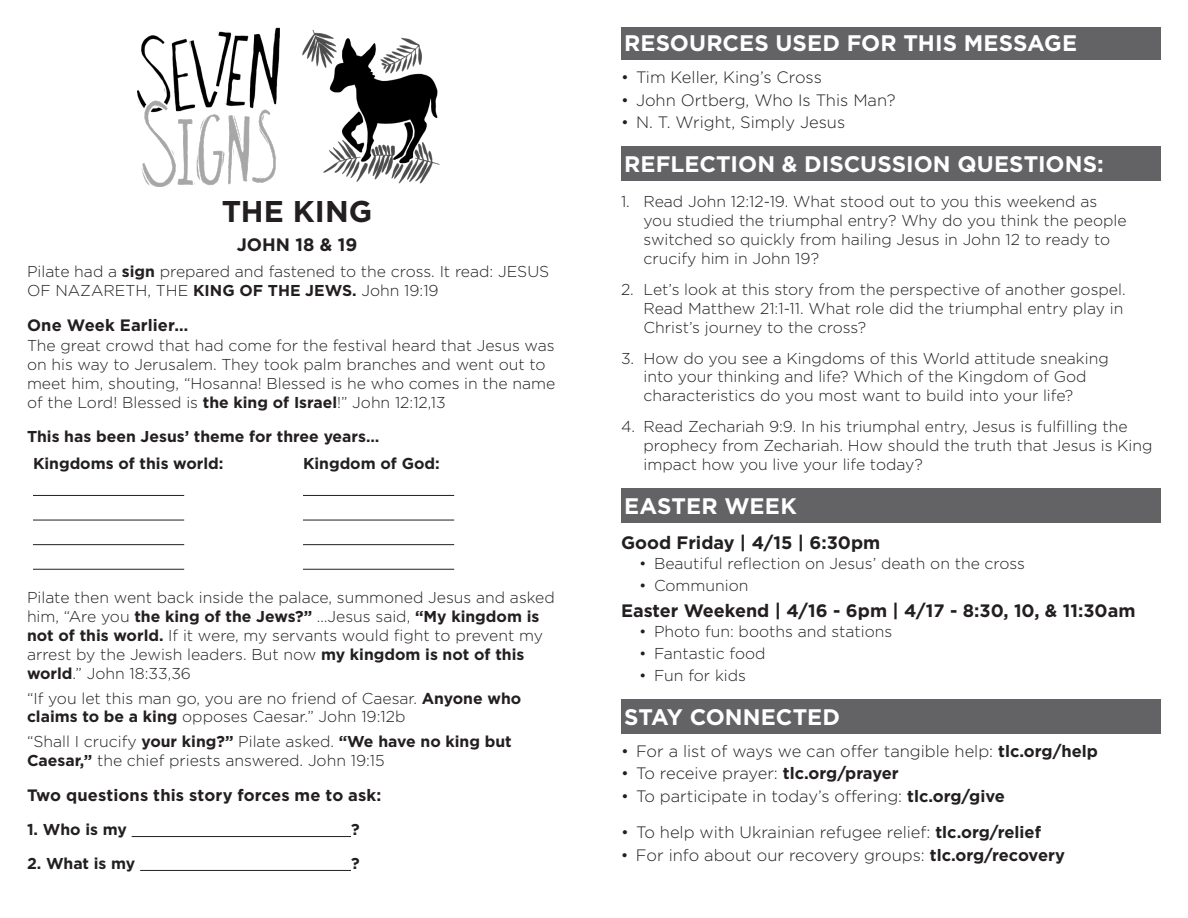
<style>
.page{position:relative;width:1188px;height:918px;background:#fff}
.page>*{position:absolute;margin:0;border:0;box-sizing:border-box;transform-origin:0 0}
.Sermon_Title{font:700 30px "Gotham";color:#231f20}
.SECTION_HEADER{font:700 22.5px "Gotham";color:#fff}
.Paragraph_Style_1{font:700 18px "Gotham";color:#231f20}
.Text{font:700 18px "Gotham";color:#231f20}
.t1{font:300 16.5px "Gotham";color:#231f20}
.Header_1{font:700 16.5px "Gotham";letter-spacing:.005em;color:#231f20}
.Text-2{font:300 15.75px/18.9px "Gotham";color:#231f20}
.Header_-_Fill_In{font:700 15.75px "Gotham";color:#231f20}
.s1{font-weight:700}
</style>
<div class="page">
<hr style="left:132px;top:836px;width:219px;height:1px;background:#231f20">
<hr style="left:140px;top:870px;width:211px;height:1px;background:#231f20">
<hr style="left:33px;top:495px;width:151px;height:1px;background:#231f20">
<hr style="left:303px;top:495px;width:151px;height:1px;background:#231f20">
<hr style="left:33px;top:520px;width:151px;height:1px;background:#231f20">
<hr style="left:303px;top:520px;width:151px;height:1px;background:#231f20">
<hr style="left:33px;top:544px;width:151px;height:1px;background:#231f20">
<hr style="left:303px;top:544px;width:151px;height:1px;background:#231f20">
<hr style="left:33px;top:569px;width:151px;height:1px;background:#231f20">
<hr style="left:303px;top:569px;width:151px;height:1px;background:#231f20">
<div style="left:621px;top:27px;width:540px;height:33px;background:#636366"></div>
<div style="left:621px;top:146px;width:540px;height:35px;background:#636366"></div>
<div style="left:621px;top:488px;width:540px;height:35px;background:#636366"></div>
<div style="left:621px;top:699px;width:540px;height:35px;background:#636366"></div>
<img style="left:137px;top:27px;width:143px;height:160px">
<img style="left:302px;top:30px;width:138px;height:154px">
<p class="Sermon_Title" style="left:222px;top:191px;width:152px">THE KING</p>
<p class="Text" style="left:237px;top:233px;width:122px">JOHN 18 &amp; 19</p>
<p class="Text-2" style="left:27px;top:262px;width:524px">Pilate had a <span class="s1">sign</span> prepared and fastened to the cross. It read: JESUS<br>OF NAZARETH, THE <span class="s1">KING OF THE JEWS.</span> John 19:19</p>
<p class="Header_1" style="left:27px;top:314px;width:163px">One Week Earlier…</p>
<p class="Text-2" style="left:27px;top:336px;width:530px">The great crowd that had come for the festival heard that Jesus was on his way to Jerusalem. They took palm branches and went out to meet him, shouting, “Hosanna! Blessed is he who comes in the name of the Lord! Blessed is <span class="s1">the king of Israel</span>!” John 12:12,13</p>
<p class="Header_-_Fill_In" style="left:27px;top:426px;width:354px">This has been Jesus’ theme for three years…</p>
<p class="Header_-_Fill_In" style="left:33px;top:453px;width:192px">Kingdoms of this world:</p>
<p class="Header_-_Fill_In" style="left:303px;top:453px;width:138px">Kingdom of God:</p>
<p class="Text-2" style="left:27px;top:588px;width:529px">Pilate then went back inside the palace, summoned Jesus and asked him, “Are you <span class="s1">the king of the Jews?”</span> …Jesus said, <span class="s1">“My kingdom is not of this world.</span> If it were, my servants would fight to prevent my arrest by the Jewish leaders. But now <span class="s1">my kingdom is not of this world</span>.” John 18:33,36</p>
<p class="Text-2" style="left:27px;top:688px;width:496px">“If you let this man go, you are no friend of Caesar. <span class="s1">Anyone who claims to be a king</span> opposes Caesar.” John 19:12b</p>
<p class="Text-2" style="left:27px;top:732px;width:486px">“Shall I crucify <span class="s1">your king?”</span> Pilate asked. <span class="s1">“We have no king but<br>Caesar,”</span> the chief priests answered. John 19:15</p>
<p class="Header_1" style="left:27px;top:784px;width:356px">Two questions this story forces me to ask:</p>
<p class="Header_-_Fill_In" style="left:27px;top:819px;width:101px">1. Who is my</p>
<p class="Header_-_Fill_In" style="left:351px;top:819px;width:10px">?</p>
<p class="Header_-_Fill_In" style="left:27px;top:853px;width:110px">2. What is my</p>
<p class="Header_-_Fill_In" style="left:351px;top:853px;width:10px">?</p>
<p class="SECTION_HEADER" style="left:624px;top:28px;width:455px">RESOURCES USED FOR THIS MESSAGE</p>
<p class="t1" style="left:621px;top:67px;width:202px">• Tim Keller, King’s Cross</p>
<p class="t1" style="left:621px;top:89px;width:276px">• John Ortberg, Who Is This Man?</p>
<p class="t1" style="left:621px;top:112px;width:226px">• N. T. Wright, Simply Jesus</p>
<p class="SECTION_HEADER" style="left:624px;top:149px;width:481px">REFLECTION &amp; DISCUSSION QUESTIONS:</p>
<p class="Text-2" style="left:644px;top:192px;width:485px;text-indent:-22px">1. Read John 12:12-19. What stood out to you this weekend as you studied the triumphal entry? Why do you think the people switched so quickly from hailing Jesus in John 12 to ready to crucify him in John 19?</p>
<p class="Text-2" style="left:644px;top:279px;width:484px;text-indent:-22px">2. Let’s look at this story from the perspective of another gospel.<br>Read Matthew 21:1-11. What role did the triumphal entry play in<br>Christ’s journey to the cross?</p>
<p class="Text-2" style="left:644px;top:348px;width:467px;text-indent:-22px">3. How do you see a Kingdoms of this World attitude sneaking into your thinking and life? Which of the Kingdom of God characteristics do you most want to build into your life?</p>
<p class="Text-2" style="left:644px;top:417px;width:510px;text-indent:-22px">4. Read Zechariah 9:9. In his triumphal entry, Jesus is fulfilling the prophecy from Zechariah. How should the truth that Jesus is King impact how you live your life today?</p>
<p class="SECTION_HEADER" style="left:624px;top:491px;width:174px">EASTER WEEK</p>
<p class="Paragraph_Style_1" style="left:621px;top:530px;width:261px">Good Friday | 4/15 | 6:30pm</p>
<p class="Text-2" style="left:639px;top:554px;width:388px">• Beautiful reflection on Jesus’ death on the cross</p>
<p class="Text-2" style="left:639px;top:576px;width:111px">• Communion</p>
<p class="Paragraph_Style_1" style="left:621px;top:599px;width:516px">Easter Weekend | 4/16 - 6pm | 4/17 - 8:30, 10, &amp; 11:30am</p>
<p class="Text-2" style="left:639px;top:622px;width:255px">• Photo fun: booths and stations</p>
<p class="Text-2" style="left:639px;top:644px;width:128px">• Fantastic food</p>
<p class="Text-2" style="left:639px;top:666px;width:108px">• Fun for kids</p>
<p class="SECTION_HEADER" style="left:624px;top:702px;width:218px">STAY CONNECTED</p>
<p class="t1" style="left:621px;top:740px;width:478px">• For a list of ways we can offer tangible help: <span class="s1">tlc.org/help</span></p>
<p class="t1" style="left:621px;top:763px;width:279px">• To receive prayer: <span class="s1">tlc.org/prayer</span></p>
<p class="t1" style="left:621px;top:786px;width:385px">• To participate in today’s offering: <span class="s1">tlc.org/give</span></p>
<p class="t1" style="left:621px;top:822px;width:421px">• To help with Ukrainian refugee relief: <span class="s1">tlc.org/relief</span></p>
<p class="t1" style="left:621px;top:845px;width:445px">• For info about our recovery groups: <span class="s1">tlc.org/recovery</span></p>
</div>
